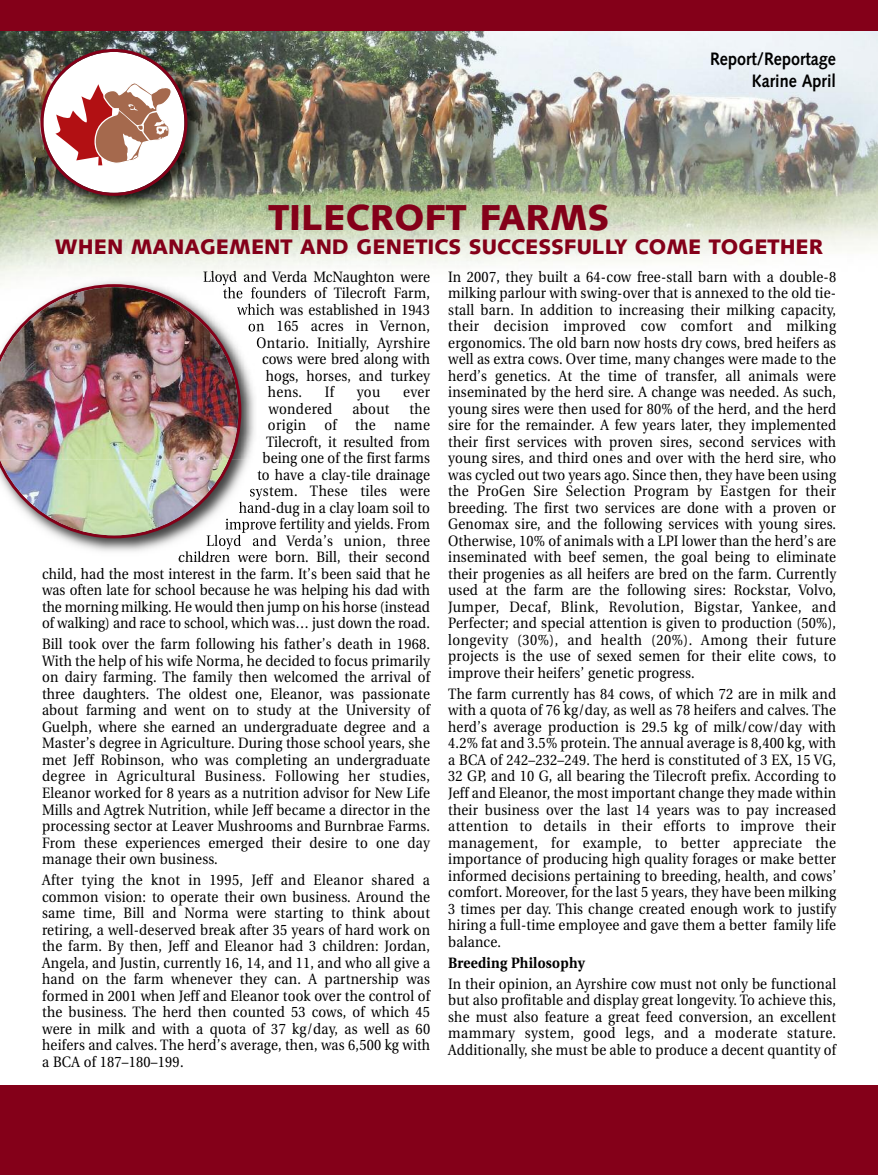
<style>
.page{position:relative;width:878px;height:1175px;background:#fff}
.page>*{position:absolute;margin:0;border:0;box-sizing:border-box;transform-origin:0 0}
.t1{font:900 36px "Syntax";color:#840019}
.t2{font:900 21px "Syntax";color:#840019}
.t3{font:700 18px/21.6px "Syntax";color:#000;text-align:right;scale:.9 1}
.t4{font:15px/16.5px "Utopia";letter-spacing:.01em;color:#000;text-align:justify;scale:.9 1}
.t5{font:700 15px "Utopia";letter-spacing:.02em;color:#000;scale:.9 1}
</style>
<div class="page">
<img style="left:0;top:31px;width:878px;height:246px">
<div style="left:0;top:0;width:878px;height:31px;background:#840019"></div>
<img style="left:34px;top:42px;width:173px;height:173px">
<img style="left:40px;top:49px;width:147px;height:147px">
<div style="left:0;top:1085px;width:878px;height:89px;background:#840019"></div>
<img style="left:0;top:277px;width:261px;height:183px">
<img style="left:203px;top:277px;width:58px;height:8px">
<img style="left:241px;top:287px;width:20px;height:11px">
<img style="left:241px;top:304px;width:20px;height:11px">
<svg style="left:248px;top:323px;width:13px;height:8px"></svg>
<svg style="left:257px;top:337px;width:4px;height:11px"></svg>
<svg style="left:257px;top:470px;width:4px;height:10px"></svg>
<img style="left:250px;top:488px;width:11px;height:12px">
<img style="left:241px;top:502px;width:20px;height:11px">
<img style="left:241px;top:521px;width:20px;height:12px">
<img style="left:206px;top:538px;width:55px;height:11px">
<img style="left:179px;top:551px;width:80px;height:7px">
<img style="left:0;top:284px;width:241px;height:254px">
<img style="left:0;top:287px;width:238px;height:173px">
<p class="t3" style="left:710px;top:50px;width:141px">Report/Reportage<br>Karine April</p>
<h1 class="t1" style="left:268px;top:203px;width:342px">TILECROFT FARMS</h1>
<h2 class="t2" style="left:55px;top:238px;width:769px">WHEN MANAGEMENT AND GENETICS SUCCESSFULLY COME TOGETHER</h2>
<p class="t4" style="left:203px;top:270px;width:253px">Lloyd and Verda McNaughton were</p>
<p class="t4" style="left:223px;top:286px;width:232px">the founders of Tilecroft Farm,</p>
<p class="t4" style="left:237px;top:303px;width:216px">which was established in 1943</p>
<p class="t4" style="left:248px;top:319px;width:204px">on 165 acres in Vernon,</p>
<p class="t4" style="left:256px;top:336px;width:194px">Ontario. Initially, Ayrshire</p>
<p class="t4" style="left:262px;top:352px;width:188px">cows were bred along with</p>
<p class="t4" style="left:266px;top:369px;width:184px">hogs, horses, and turkey</p>
<p class="t4" style="left:268px;top:385px;width:39px">hens.</p>
<p class="t4" style="left:325px;top:385px;width:12px">If</p>
<p class="t4" style="left:357px;top:385px;width:28px">you</p>
<p class="t4" style="left:403px;top:385px;width:31px">ever</p>
<p class="t4" style="left:268px;top:402px;width:73px">wondered</p>
<p class="t4" style="left:352px;top:402px;width:43px">about</p>
<p class="t4" style="left:42px;top:402px;width:432px;text-align:right">the<br>origin of the name<br>Tilecroft, it resulted from<br>being one of the first farms<br>to have a clay-tile drainage<br>system. These tiles were<br>hand-dug in a clay loam soil to<br>improve fertility and yields. From<br>Lloyd and Verda’s union, three<br>children were born. Bill, their second<br>child, had the most interest in the farm. It’s been said that he was often late for school because he was helping his dad with the morning milking. He would then jump on his horse (instead of walking) and race to school, which was… just down the road.</p>
<p class="t4" style="left:42px;top:637px;width:432px">Bill took over the farm following his father’s death in 1968.<br>With the help of his wife Norma, he decided to focus primarily on dairy farming. The family then welcomed the arrival of three daughters. The oldest one, Eleanor, was passionate about farming and went on to study at the University of Guelph, where she earned an undergraduate degree and a Master’s degree in Agriculture. During those school years, she met Jeff Robinson, who was completing an undergraduate degree in Agricultural Business. Following her studies, Eleanor worked for 8 years as a nutrition advisor for New Life Mills and Agtrek Nutrition, while Jeff became a director in the processing sector at Leaver Mushrooms and Burnbrae Farms.<br>From these experiences emerged their desire to one day manage their own business.</p>
<p class="t4" style="left:42px;top:873px;width:433px">After tying the knot in 1995, Jeff and Eleanor shared a common vision: to operate their own business. Around the same time, Bill and Norma were starting to think about retiring, a well-deserved break after 35 years of hard work on the farm. By then, Jeff and Eleanor had 3 children: Jordan, Angela, and Justin, currently 16, 14, and 11, and who all give a hand on the farm whenever they can. A partnership was formed in 2001 when Jeff and Eleanor took over the control of the business. The herd then counted 53 cows, of which 45 were in milk and with a quota of 37 kg/day, as well as 60 heifers and calves. The herd’s average, then, was 6,500 kg with a BCA of 187–180–199.</p>
<p class="t4" style="left:448px;top:270px;width:432px">In 2007, they built a 64-cow free-stall barn with a double-8 milking parlour with swing-over that is annexed to the old tie&shy;stall barn. In addition to increasing their milking capacity, their decision improved cow comfort and milking ergonomics. The old barn now hosts dry cows, bred heifers as well as extra cows. Over time, many changes were made to the herd’s genetics. At the time of transfer, all animals were inseminated by the herd sire. A change was needed. As such, young sires were then used for 80% of the herd, and the herd sire for the remainder. A few years later, they implemented their first services with proven sires, second services with young sires, and third ones and over with the herd sire, who was cycled out two years ago. Since then, they have been using the ProGen Sire Selection Program by Eastgen for their breeding. The first two services are done with a proven or Genomax sire, and the following services with young sires.<br>Otherwise, 10% of animals with a LPI lower than the herd’s are inseminated with beef semen, the goal being to eliminate their progenies as all heifers are bred on the farm. Currently used at the farm are the following sires: Rockstar, Volvo, Jumper, Decaf, Blink, Revolution, Bigstar, Yankee, and Perfecter; and special attention is given to production (50%), longevity (30%), and health (20%). Among their future projects is the use of sexed semen for their elite cows, to improve their heifers’ genetic progress.</p>
<p class="t4" style="left:448px;top:687px;width:432px">The farm currently has 84 cows, of which 72 are in milk and with a quota of 76 kg/day, as well as 78 heifers and calves. The herd’s average production is 29.5 kg of milk/cow/day with 4.2% fat and 3.5% protein. The annual average is 8,400 kg, with a BCA of 242–232–249. The herd is constituted of 3 EX, 15 VG, 32 GP, and 10 G, all bearing the Tilecroft prefix. According to Jeff and Eleanor, the most important change they made within their business over the last 14 years was to pay increased attention to details in their efforts to improve their management, for example, to better appreciate the importance of producing high quality forages or make better informed decisions pertaining to breeding, health, and cows’ comfort. Moreover, for the last 5 years, they have been milking 3 times per day. This change created enough work to justify hiring a full-time employee and gave them a better family life balance.</p>
<p class="t5" style="left:448px;top:956px;width:153px">Breeding Philosophy</p>
<p class="t4" style="left:448px;top:976px;width:432px">In their opinion, an Ayrshire cow must not only be functional but also profitable and display great longevity. To achieve this, she must also feature a great feed conversion, an excellent mammary system, good legs, and a moderate stature.<br>Additionally, she must be able to produce a decent quantity of</p>
</div>
